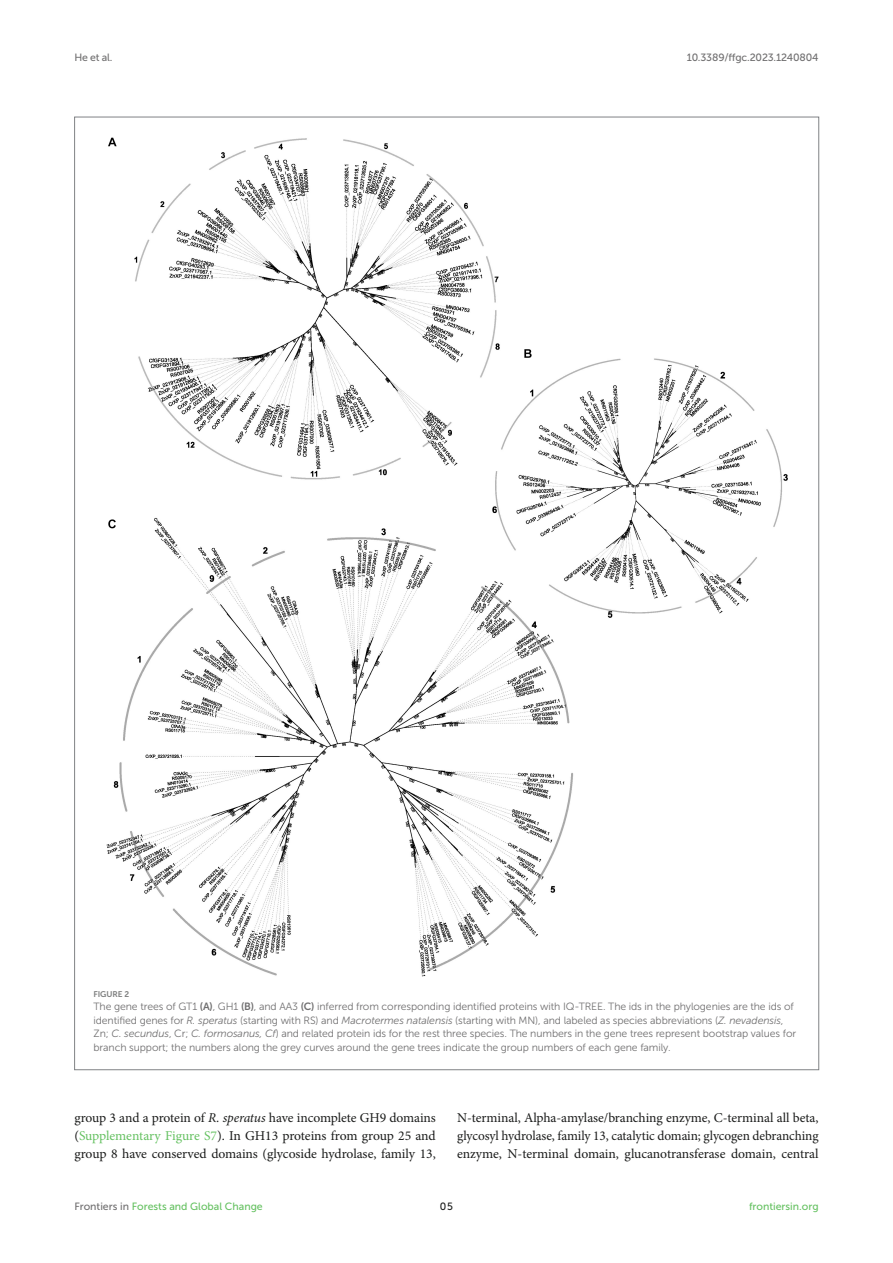
<style>
.page{position:relative;width:893px;height:1263px;background:#fff}
.page>*{position:absolute;margin:0;border:0;box-sizing:border-box;transform-origin:0 0}
.TEXT{font:13.5px/18px "Minion Pro";letter-spacing:-.005em;color:#1b1c1b;text-align:justify}
.FIG_LEG{font:10.5px/13.5px "Museo Sans 300";letter-spacing:-.01em;color:#706f70}
.t1{font:10.5px "Museo Sans 500";color:#65c161}
.t2{font:10.5px "Museo Sans 500";letter-spacing:-.015em;color:#706f70}
.t3{font:10.5px "Museo Sans 500";color:#1b1c1b}
.FIG_HD{font:8.25px "Museo Sans 700";letter-spacing:-.01em;color:#7e7f7f}
.s1{font-family:"Museo Sans 700"}
.s2{font-style:italic}
.s3{color:#65c161}
.s4{color:#706f70}
</style>
<div class="page">
<img style="left:106px;top:137px;width:682px;height:840px">
<p class="t2" style="left:74px;top:51px;width:40px">He et al.</p>
<p class="t2" style="left:687px;top:51px;width:133px">10.3389/ffgc.2023.1240804</p>
<p class="FIG_HD" style="left:94px;top:989px;width:37px">FIGURE 2</p>
<p class="FIG_LEG" style="left:94px;top:1000px;width:704px">The gene trees of GT1 <span class="s1">(A)</span>, GH1 <span class="s1">(B)</span>, and AA3 <span class="s1">(C)</span> inferred from corresponding identified proteins with IQ-TREE. The ids in the phylogenies are the ids of identified genes for <span class="s2">R. speratus</span> (starting with RS) and <span class="s2">Macrotermes natalensis</span> (starting with MN), and labeled as species abbreviations (<span class="s2">Z. nevadensis</span>, Zn; <span class="s2">C. secundus</span>, Cr; <span class="s2">C. formosanus, Cf</span>) and related protein ids for the rest three species. The numbers in the gene trees represent bootstrap values for branch support; the numbers along the grey curves around the gene trees indicate the group numbers of each gene family.</p>
<p class="TEXT" style="left:74px;top:1109px;width:363px">group 3 and a protein of <span class="s2">R. speratus</span> have incomplete GH9 domains (<span class="s3">Supplementary Figure S7</span>). In GH13 proteins from group 25 and group 8 have conserved domains (glycoside hydrolase, family 13,</p>
<p class="TEXT" style="left:457px;top:1109px;width:363px">N-terminal, Alpha-amylase/branching enzyme, C-terminal all beta, glycosyl hydrolase, family 13, catalytic domain; glycogen debranching enzyme, N-terminal domain, glucanotransferase domain, central</p>
<p class="t1" style="left:74px;top:1200px;width:190px"><span class="s4">Frontiers in</span> Forests and Global Change</p>
<p class="t3" style="left:440px;top:1200px;width:14px">05</p>
<p class="t1" style="left:749px;top:1200px;width:71px">frontiersin.org</p>
</div>
